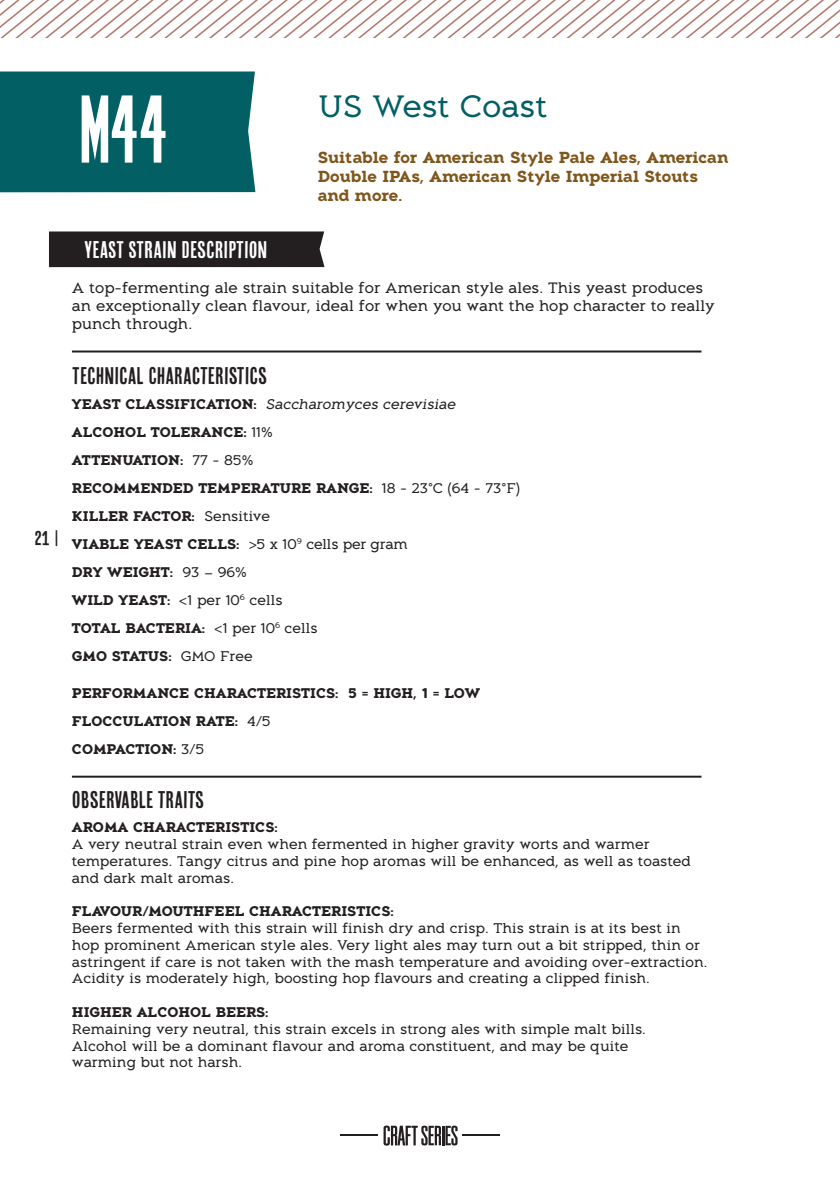
<style>
.page{position:relative;width:840px;height:1191px;background:#fff}
.page>*{position:absolute;margin:0;border:0;box-sizing:border-box;transform-origin:0 0}
.t1{font:102.8px "Los Alamos Pro Fat Man";color:#fff}
.t2{font:30.8px "Aeron";color:#025f63}
.t3{font:24px "Cheap Pine Sans";color:#231f20}
.t4{font:24px "Cheap Pine Sans";color:#fff}
.t5{font:20px "Cheap Pine Sans";color:#231f20}
.t6{font:700 16px/19.2px "Aeron";color:#80561b}
.t7{font:15px/18px "Aeron";color:#231f20}
.t8{font:14px/16.8px "Aeron";color:#231f20}
.t9{font:700 14px/28px "Aeron";color:#231f20}
.s1{font-weight:400;font-style:italic}
.s2{font-weight:400}
</style>
<div class="page">
<svg style="left:383px;top:1125px;width:74px;height:20px"></svg>
<hr style="left:339px;top:1133px;width:38px;height:2px;background:#231f20">
<hr style="left:462px;top:1133px;width:38px;height:2px;background:#231f20">
<div style="left:0;top:71px;width:255px;height:121px;background:#025f63"></div>
<div style="left:49px;top:231px;width:275px;height:36px;background:#231f20"></div>
<hr style="left:72px;top:350px;width:629px;height:2px;background:#231f20">
<hr style="left:72px;top:775px;width:629px;height:2px;background:#231f20">
<svg style="left:0;top:0;width:839px;height:38px"></svg>
<h1 class="t1" style="left:79px;top:68px;width:86px">M44</h1>
<h2 class="t2" style="left:317px;top:88px;width:231px">US West Coast</h2>
<p class="t6" style="left:317px;top:148px;width:412px">Suitable for American Style Pale Ales, American<br>Double IPAs, American Style Imperial Stouts and more.</p>
<h3 class="t5" style="left:34px;top:527px;width:27px">21 |</h3>
<h3 class="t4" style="left:84px;top:237px;width:185px">YEAST STRAIN DESCRIPTION</h3>
<p class="t7" style="left:72px;top:278px;width:644px">A top-fermenting ale strain suitable for American style ales. This yeast produces an exceptionally clean flavour, ideal for when you want the hop character to really punch through.</p>
<h3 class="t3" style="left:72px;top:362px;width:196px">TECHNICAL CHARACTERISTICS</h3>
<p class="t9" style="left:72px;top:390px;width:449px">YEAST CLASSIFICATION: <span class="s1">Saccharomyces cerevisiae<br></span>ALCOHOL TOLERANCE: <span class="s2">11%<br></span>ATTENUATION: <span class="s2">77 - 85%<br></span>RECOMMENDED TEMPERATURE RANGE: <span class="s2">18 - 23°C (64 - 73°F)<br></span>KILLER FACTOR: <span class="s2">Sensitive<br></span>VIABLE YEAST CELLS: <span class="s2">&gt;5 x 10</span><sup>9</sup> <span class="s2">cells per gram<br></span>DRY WEIGHT: <span class="s2">93 – 96%<br></span>WILD YEAST: <span class="s2">&lt;1 per 10</span><sup>6</sup> <span class="s2">cells<br></span>TOTAL BACTERIA: <span class="s2">&lt;1 per 10</span><sup>6</sup> <span class="s2">cells<br></span>GMO STATUS: <span class="s2">GMO Free</span></p>
<p class="t9" style="left:72px;top:679px;width:409px">PERFORMANCE CHARACTERISTICS: 5 = HIGH, 1 = LOW<br>FLOCCULATION RATE: <span class="s2">4/5<br></span>COMPACTION: <span class="s2">3/5</span></p>
<h3 class="t3" style="left:72px;top:786px;width:134px">OBSERVABLE TRAITS</h3>
<p class="t9" style="left:72px;top:813px;width:207px">AROMA CHARACTERISTICS:</p>
<p class="t8" style="left:72px;top:835px;width:620px">A very neutral strain even when fermented in higher gravity worts and warmer temperatures. Tangy citrus and pine hop aromas will be enhanced, as well as toasted and dark malt aromas.</p>
<p class="t9" style="left:72px;top:897px;width:323px">FLAVOUR/MOUTHFEEL CHARACTERISTICS:</p>
<p class="t8" style="left:72px;top:919px;width:636px">Beers fermented with this strain will finish dry and crisp. This strain is at its best in hop prominent American style ales. Very light ales may turn out a bit stripped, thin or astringent if care is not taken with the mash temperature and avoiding over-extraction.<br>Acidity is moderately high, boosting hop flavours and creating a clipped finish.</p>
<p class="t9" style="left:72px;top:998px;width:198px">HIGHER ALCOHOL BEERS:</p>
<p class="t8" style="left:72px;top:1020px;width:575px">Remaining very neutral, this strain excels in strong ales with simple malt bills.<br>Alcohol will be a dominant flavour and aroma constituent, and may be quite warming but not harsh.</p>
</div>
